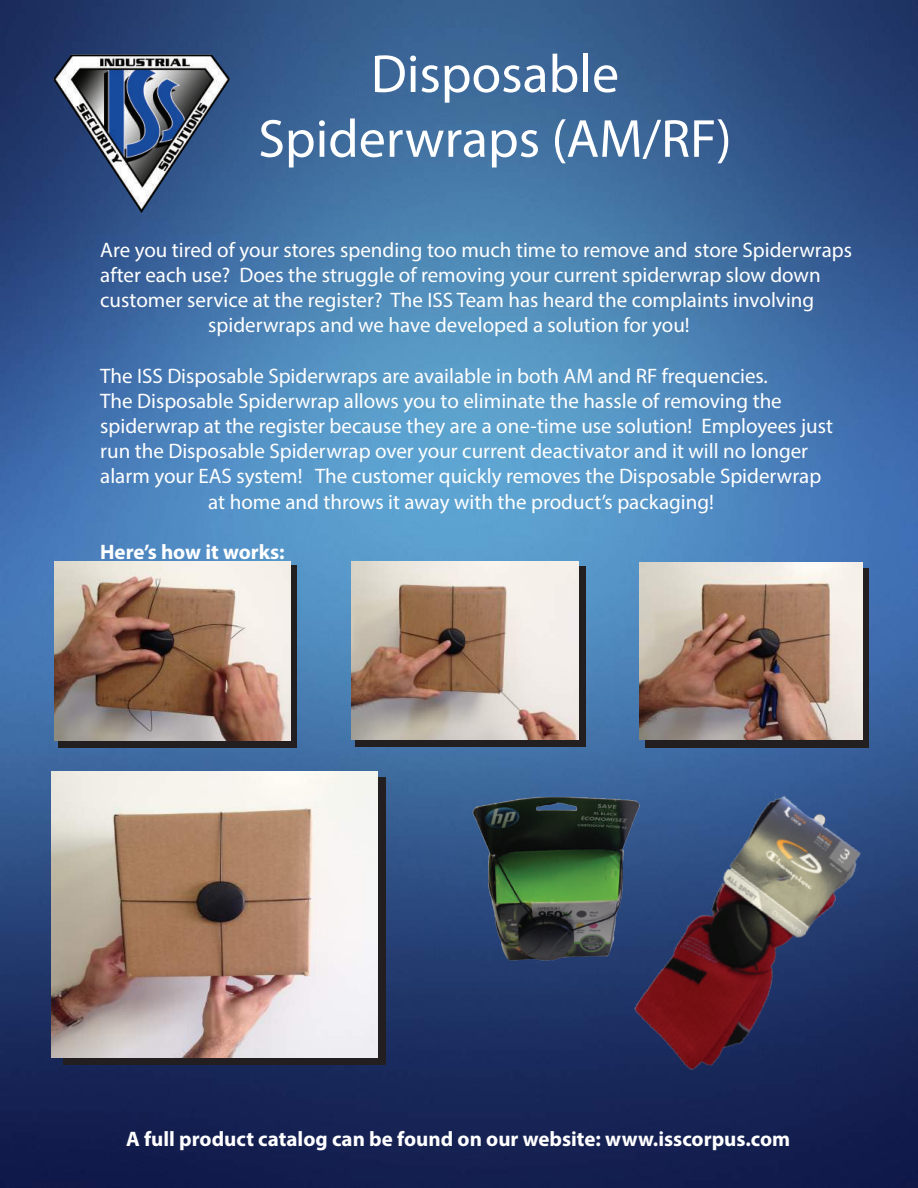
<style>
.page{position:relative;width:918px;height:1188px;background:#fff}
.page>*{position:absolute;margin:0;border:0;box-sizing:border-box;transform-origin:0 0}
.t1{font:54px/64.8px "Myriad Pro";color:#fff;text-align:center}
.t2{font:21px "Myriad Pro";color:#fff}
.t3{font:700 21px "Myriad Pro";color:#fff}
</style>
<div class="page">
<img style="left:0;top:0;width:918px;height:1188px">
<div style="left:58px;top:566px;width:239px;height:182px;background:#231f20"></div>
<div style="left:356px;top:567px;width:230px;height:180px;background:#231f20"></div>
<div style="left:645px;top:568px;width:223px;height:180px;background:#231f20"></div>
<div style="left:63px;top:777px;width:323px;height:288px;background:#231f20"></div>
<img style="left:49px;top:45px;width:186px;height:171px">
<img style="left:54px;top:562px;width:236px;height:179px">
<img style="left:351px;top:561px;width:228px;height:179px">
<img style="left:639px;top:562px;width:223px;height:178px">
<img style="left:402px;top:734px;width:322px;height:283px">
<img style="left:616px;top:770px;width:265px;height:333px">
<img style="left:52px;top:772px;width:326px;height:285px">
<h1 class="t1" style="left:258px;top:41px;width:475px">Disposable<br>Spiderwraps (AM/RF)</h1>
<p class="t2" style="left:100px;top:237px;width:753px">Are you tired of your stores spending too much time to remove and store Spiderwraps</p>
<p class="t2" style="left:100px;top:262px;width:722px">after each use? Does the struggle of removing your current spiderwrap slow down</p>
<p class="t2" style="left:100px;top:287px;width:716px">customer service at the register? The ISS Team has heard the complaints involving</p>
<p class="t2" style="left:208px;top:312px;width:483px">spiderwraps and we have developed a solution for you!</p>
<p class="t2" style="left:100px;top:363px;width:669px">The ISS Disposable Spiderwraps are available in both AM and RF frequencies.</p>
<p class="t2" style="left:100px;top:388px;width:683px">The Disposable Spiderwrap allows you to eliminate the hassle of removing the</p>
<p class="t2" style="left:100px;top:413px;width:734px">spiderwrap at the register because they are a one-time use solution! Employees just</p>
<p class="t2" style="left:100px;top:438px;width:709px">run the Disposable Spiderwrap over your current deactivator and it will no longer</p>
<p class="t2" style="left:100px;top:463px;width:723px">alarm your EAS system! The customer quickly removes the Disposable Spiderwrap</p>
<p class="t2" style="left:208px;top:489px;width:507px">at home and throws it away with the product’s packaging!</p>
<p class="t3" style="left:100px;top:538px;width:186px">Here’s how it works:</p>
<p class="t3" style="left:126px;top:1125px;width:666px">A full product catalog can be found on our website: www.isscorpus.com</p>
</div>
